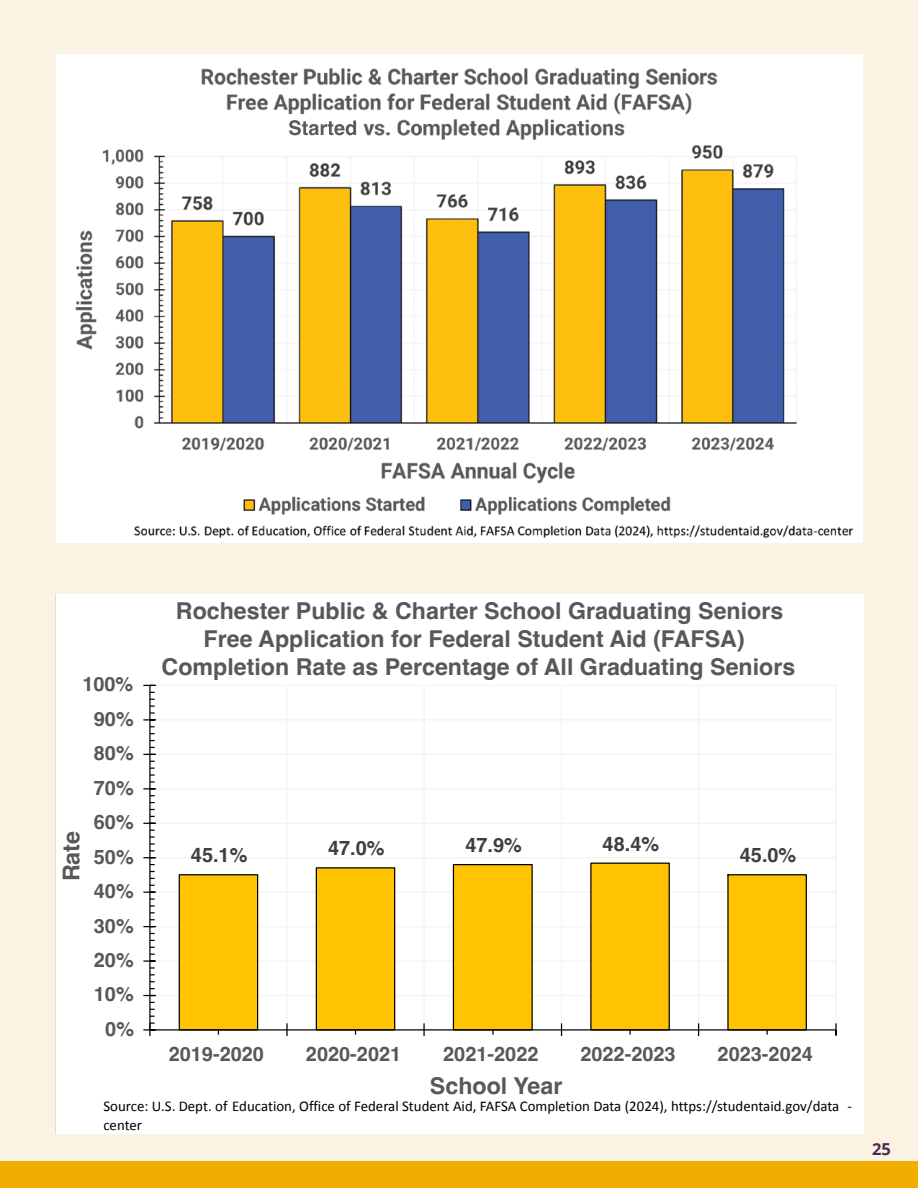
<style>
.page{position:relative;width:918px;height:1188px;background:#faf3e3}
.page>*{position:absolute;margin:0;border:0;box-sizing:border-box;transform-origin:0 0}
.t1{font:700 23.25px/27.9px "Helvetica";color:#585858;text-align:center}
.t2{font:700 19.95px "Helvetica";color:#585858}
.t3{font:700 19.95px "Helvetica";color:#3e3e3e}
.t4{font:700 16.5px "Open Sans";color:#4f284d}
.t5{font:14.85px/18.5px "Calibri";color:#000}
</style>
<div class="page">
<div style="left:0;top:1161px;width:918px;height:27px;background:#f0af00"></div>
<img style="left:56px;top:54px;width:806px;height:489px">
<div style="left:291px;top:118px;width:69px;height:22px;background:#fff"></div>
<svg style="left:289px;top:120px;width:67px;height:15px"></svg>
<img style="left:362px;top:118px;width:267px;height:26px">
<svg style="left:56px;top:594px;width:808px;height:540px"></svg>
<p class="t2" style="left:82px;top:672px;width:52px">100%</p>
<p class="t2" style="left:94px;top:707px;width:41px">90%</p>
<p class="t2" style="left:94px;top:741px;width:41px">80%</p>
<p class="t2" style="left:94px;top:776px;width:41px">70%</p>
<p class="t1" style="left:60px;top:881px;width:52px;rotate:-90deg">Rate</p>
<p class="t2" style="left:94px;top:810px;width:41px">60%</p>
<p class="t2" style="left:94px;top:844px;width:41px">50%</p>
<p class="t2" style="left:94px;top:879px;width:41px">40%</p>
<p class="t2" style="left:94px;top:913px;width:41px">30%</p>
<p class="t2" style="left:94px;top:948px;width:41px">20%</p>
<p class="t2" style="left:94px;top:982px;width:41px">10%</p>
<p class="t2" style="left:105px;top:1017px;width:30px">0%</p>
<p class="t1" style="left:162px;top:600px;width:635px">Rochester Public &amp; Charter School Graduating Seniors<br>Free Application for Federal Student Aid (FAFSA)<br>Completion Rate as Percentage of All Graduating Seniors</p>
<p class="t3" style="left:191px;top:843px;width:58px">45.1%</p>
<p class="t3" style="left:328px;top:836px;width:58px">47.0%</p>
<p class="t3" style="left:465px;top:833px;width:58px">47.9%</p>
<p class="t3" style="left:603px;top:831px;width:58px">48.4%</p>
<p class="t3" style="left:740px;top:843px;width:58px">45.0%</p>
<p class="t2" style="left:169px;top:1042px;width:97px">2019-2020</p>
<p class="t2" style="left:306px;top:1042px;width:97px">2020-2021</p>
<p class="t2" style="left:443px;top:1042px;width:97px">2021-2022</p>
<p class="t2" style="left:580px;top:1042px;width:97px">2022-2023</p>
<p class="t2" style="left:718px;top:1042px;width:97px">2023-2024</p>
<p class="t1" style="left:430px;top:1074px;width:134px">School Year</p>
<p class="t5" style="left:103px;top:1097px;width:750px">Source: U.S. Dept. of Education, Office of Federal Student Aid, FAFSA Completion Data (2024), https://studentaid.gov/data - center</p>
<p class="t4" style="left:872px;top:1138px;width:20px">25</p>
</div>
